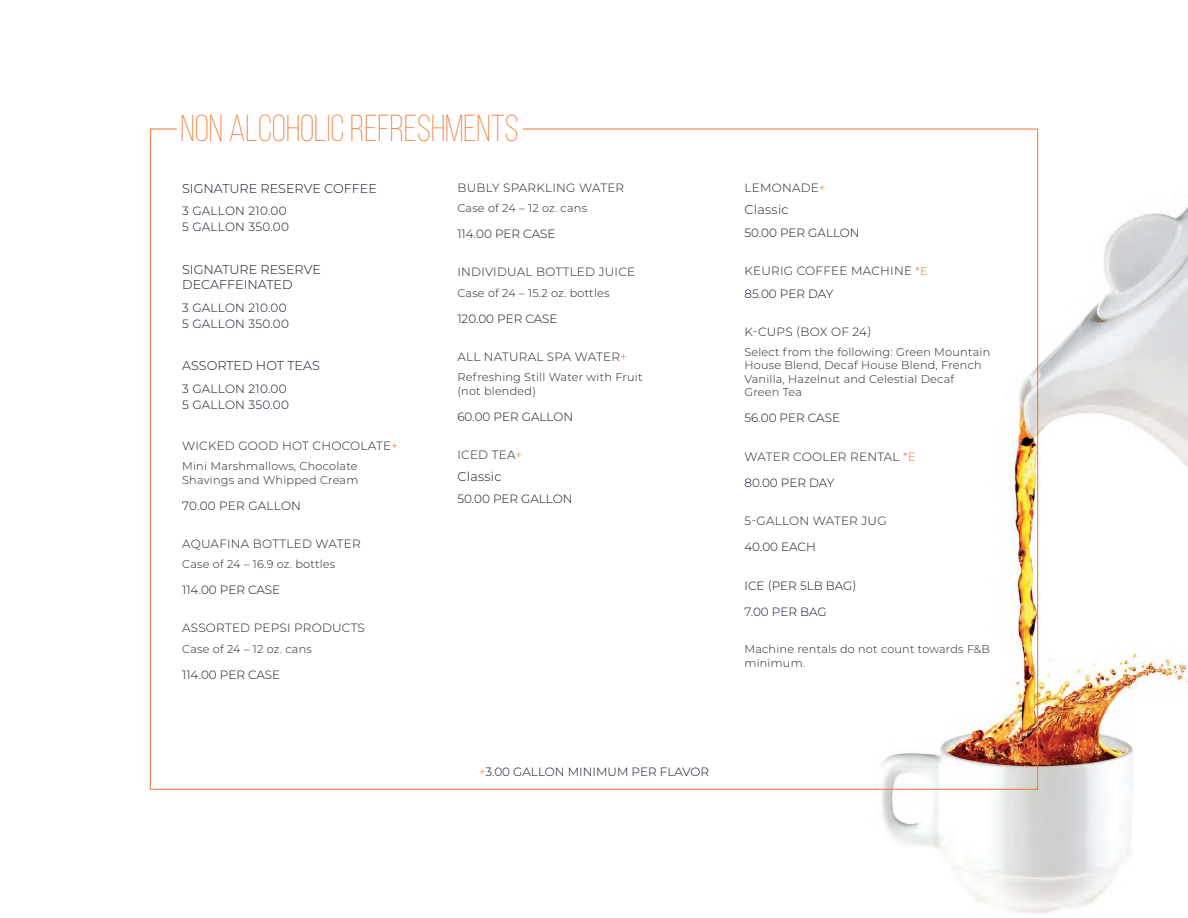
<style>
.page{position:relative;width:1188px;height:918px;background:#fff}
.page>*{position:absolute;margin:0;border:0;box-sizing:border-box;transform-origin:0 0}
.Big_Area_A3{font:300 37.5px "Bebas Neue";color:#f3732c}
.Dish_Main{font:300 12.83px "Montserrat";letter-spacing:.02em;color:#231f20}
.Dish_Main-2{font:300 12.75px/15.3px "Montserrat";color:#0f1128}
.Dish_Main-3{font:300 12.75px "Montserrat";letter-spacing:.02em;color:#0f1128}
.Description{font:300 12px "Montserrat";letter-spacing:.02em;color:#231f20}
.Description-2{font:300 12px "Montserrat";color:#0f1128}
.Description-3{font:300 12px/16px "Montserrat";letter-spacing:.02em;color:#0f1128}
.Dish_Main-4{font:300 12px "Montserrat";color:#0f1128}
.Description-4{font:300 11.25px/13.5px "Montserrat";letter-spacing:.02em;color:#231f20}
.s1{color:#f37124}
.s2{font-size:11.25px;color:#f37124}
</style>
<div class="page">
<img style="left:858px;top:128px;width:330px;height:786px">
<p class="Big_Area_A3" style="left:181px;top:108px;width:339px">NON ALCOHOLIC REFRESHMENTS</p>
<p class="Dish_Main-2" style="left:182px;top:180px;width:196px">SIGNATURE RESERVE COFFEE</p>
<p class="Description-3" style="left:182px;top:203px;width:108px">3 GALLON 210.00<br>5 GALLON 350.00</p>
<p class="Dish_Main-2" style="left:182px;top:261px;width:140px">SIGNATURE RESERVE<br>DECAFFEINATED</p>
<p class="Description-3" style="left:182px;top:299px;width:108px">3 GALLON 210.00<br>5 GALLON 350.00</p>
<p class="Dish_Main-2" style="left:182px;top:357px;width:139px">ASSORTED HOT TEAS</p>
<p class="Description-3" style="left:182px;top:380px;width:108px">3 GALLON 210.00<br>5 GALLON 350.00</p>
<p class="Description" style="left:182px;top:438px;width:217px">WICKED GOOD HOT CHOCOLATE<span class="s1">+</span></p>
<p class="Description-4" style="left:182px;top:459px;width:178px">Mini Marshmallows, Chocolate<br>Shavings and Whipped Cream</p>
<p class="Description-3" style="left:182px;top:497px;width:120px">70.00 PER GALLON</p>
<p class="Description" style="left:182px;top:536px;width:180px">AQUAFINA BOTTLED WATER</p>
<p class="Description-4" style="left:182px;top:557px;width:155px">Case of 24 – 16.9 oz. bottles</p>
<p class="Description-2" style="left:182px;top:582px;width:100px">114.00 PER CASE</p>
<p class="Description" style="left:182px;top:620px;width:184px">ASSORTED PEPSI PRODUCTS</p>
<p class="Description-4" style="left:182px;top:641px;width:131px">Case of 24 – 12 oz. cans</p>
<p class="Description-2" style="left:182px;top:666px;width:100px">114.00 PER CASE</p>
<p class="Description" style="left:457px;top:180px;width:168px">BUBLY SPARKLING WATER</p>
<p class="Description-4" style="left:457px;top:201px;width:131px">Case of 24 – 12 oz. cans</p>
<p class="Description-2" style="left:457px;top:226px;width:100px">114.00 PER CASE</p>
<p class="Description" style="left:457px;top:264px;width:179px">INDIVIDUAL BOTTLED JUICE</p>
<p class="Description-4" style="left:457px;top:286px;width:154px">Case of 24 – 15.2 oz. bottles</p>
<p class="Description-2" style="left:457px;top:310px;width:102px">120.00 PER CASE</p>
<p class="Description" style="left:457px;top:348px;width:171px">ALL NATURAL SPA WATER<span class="s1">+</span></p>
<p class="Description-4" style="left:457px;top:370px;width:187px">Refreshing Still Water with Fruit (not blended)</p>
<p class="Description-2" style="left:457px;top:408px;width:117px">60.00 PER GALLON</p>
<p class="Description" style="left:457px;top:446px;width:66px">ICED TEA<span class="s1">+</span></p>
<p class="Dish_Main-3" style="left:457px;top:467px;width:46px">Classic</p>
<p class="Description-2" style="left:457px;top:491px;width:117px">50.00 PER GALLON</p>
<p class="Dish_Main-4" style="left:479px;top:764px;width:232px"><span class="s1">+</span>3.00 GALLON MINIMUM PER FLAVOR</p>
<p class="Description" style="left:744px;top:180px;width:83px">LEMONADE<span class="s1">+</span></p>
<p class="Dish_Main" style="left:744px;top:201px;width:46px">Classic</p>
<p class="Description-2" style="left:744px;top:224px;width:117px">50.00 PER GALLON</p>
<p class="Description" style="left:744px;top:263px;width:185px">KEURIG COFFEE MACHINE <span class="s2">*E</span></p>
<p class="Description-2" style="left:744px;top:285px;width:90px">85.00 PER DAY</p>
<p class="Description" style="left:744px;top:323px;width:128px">K-CUPS (BOX OF 24)</p>
<p class="Description-4" style="left:744px;top:345px;width:247px">Select from the following: Green Mountain<br>House Blend, Decaf House Blend, French<br>Vanilla, Hazelnut and Celestial Decaf<br>Green Tea</p>
<p class="Description-2" style="left:744px;top:410px;width:97px">56.00 PER CASE</p>
<p class="Description" style="left:744px;top:448px;width:173px">WATER COOLER RENTAL <span class="s1">*E</span></p>
<p class="Description-2" style="left:744px;top:474px;width:91px">80.00 PER DAY</p>
<p class="Description" style="left:744px;top:512px;width:144px">5-GALLON WATER JUG</p>
<p class="Description-2" style="left:744px;top:538px;width:73px">40.00 EACH</p>
<p class="Description-2" style="left:744px;top:578px;width:114px">ICE (PER 5LB BAG)</p>
<p class="Description-2" style="left:744px;top:604px;width:84px">7.00 PER BAG</p>
<p class="Description-4" style="left:744px;top:642px;width:247px">Machine rentals do not count towards F&amp;B minimum.</p>
</div>
